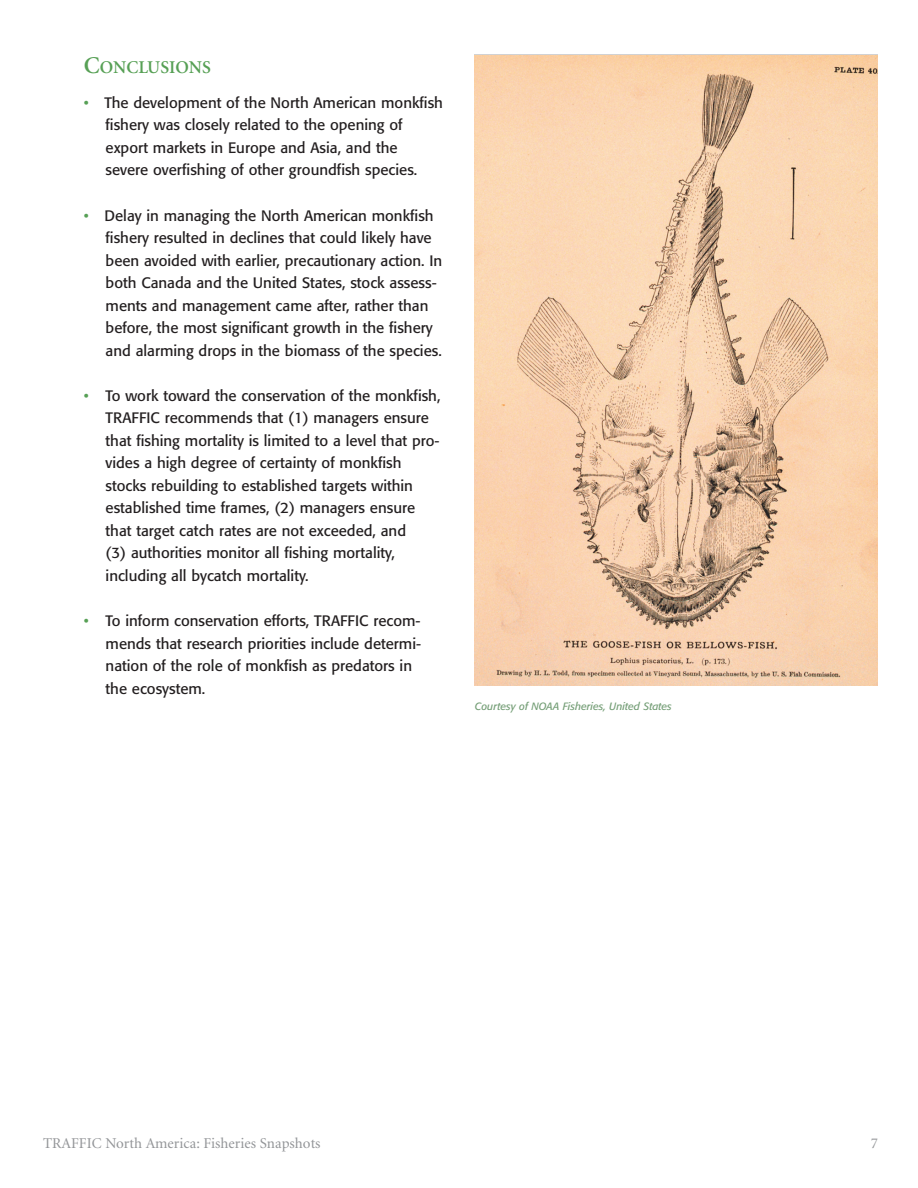
<style>
.page{position:relative;width:918px;height:1188px;background:#fff}
.page>*{position:absolute;margin:0;border:0;box-sizing:border-box;transform-origin:0 0}
.t1{font:600 18px "Minion";color:#57a055}
.t2{font:15px/22.5px "Formata";color:#231f20}
.t3{font:15px "Minion";color:#939598}
.t4{font:italic 10.5px "Formata";color:#749e76}
.s1{font-size:24px}
.s2{color:#57a055}
</style>
<div class="page">
<img style="left:474px;top:55px;width:404px;height:630px">
<p class="t1" style="left:84px;top:60px;width:129px"><span class="s1">C</span>ONCLUSIONS</p>
<p class="t2" style="left:106px;top:93px;width:339px;text-indent:-22px"><span class="s2">•</span> The development of the North American monkfish fishery was closely related to the opening of export markets in Europe and Asia, and the severe overfishing of other groundfish species.</p>
<p class="t2" style="left:106px;top:205px;width:338px;text-indent:-22px"><span class="s2">•</span> Delay in managing the North American monkfish fishery resulted in declines that could likely have been avoided with earlier, precautionary action. In both Canada and the United States, stock assess&shy;ments and management came after, rather than before, the most significant growth in the fishery and alarming drops in the biomass of the species.</p>
<p class="t2" style="left:106px;top:385px;width:336px;text-indent:-22px"><span class="s2">•</span> To work toward the conservation of the monkfish, TRAFFIC recommends that (1) managers ensure that fishing mortality is limited to a level that pro&shy;vides a high degree of certainty of monkfish stocks rebuilding to established targets within established time frames, (2) managers ensure that target catch rates are not exceeded, and<br>(3) authorities monitor all fishing mortality, including all bycatch mortality.</p>
<p class="t2" style="left:106px;top:611px;width:317px;text-indent:-22px"><span class="s2">•</span> To inform conservation efforts, TRAFFIC recom&shy;mends that research priorities include determi&shy;nation of the role of monkfish as predators in the ecosystem.</p>
<p class="t4" style="left:475px;top:702px;width:199px">Courtesy of NOAA Fisheries, United States</p>
<p class="t3" style="left:43px;top:1137px;width:279px">TRAFFIC North America: Fisheries Snapshots</p>
<p class="t3" style="left:871px;top:1137px;width:9px">7</p>
</div>
